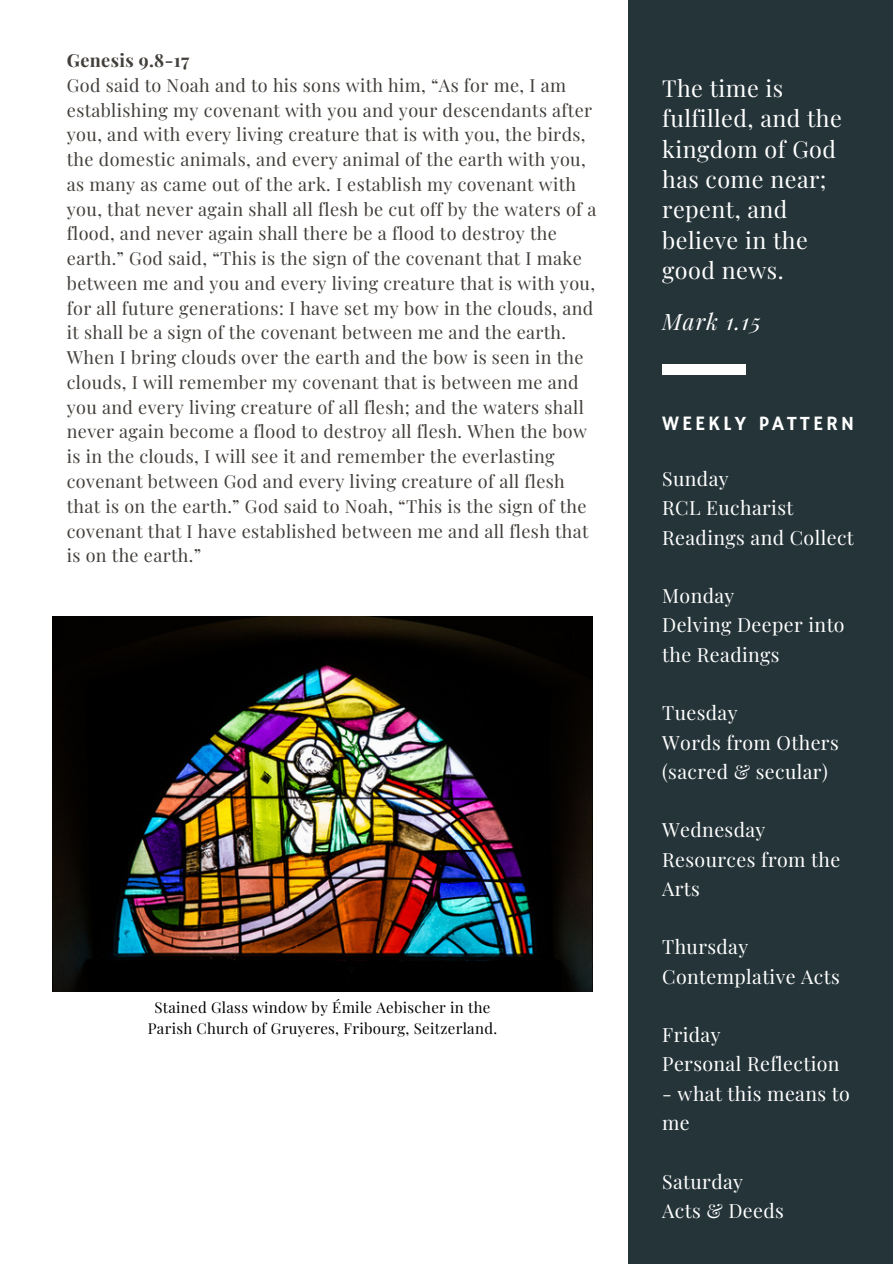
<style>
.page{position:relative;width:893px;height:1264px;background:#fff}
.page>*{position:absolute;margin:0;border:0;box-sizing:border-box;transform-origin:0 0}
.t1{font:23.25px/30.3px "Playfair Display";letter-spacing:.02em;color:#fff}
.t2{font:italic 22.5px "Playfair Display";letter-spacing:.05em;color:#fff}
.t3{font:20.4px "Hammersmith One";letter-spacing:.14em;color:#fff}
.t4{font:19.5px/29.2px "Playfair Display";letter-spacing:.02em;color:#fff}
.t5{font:18px/24.8px "Playfair Display";letter-spacing:.02em;color:#423e3a}
.t6{font:15px "Playfair Display";letter-spacing:.02em;color:#000}
.s1{font-weight:700}
</style>
<div class="page">
<div style="left:629px;top:0;width:263px;height:1263px;background:#253439"></div>
<div style="left:662px;top:365px;width:83px;height:10px;background:#fff"></div>
<img style="left:53px;top:616px;width:539px;height:375px">
<p class="t5" style="left:67px;top:47px;width:531px"><span class="s1">Genesis 9.8-17<br></span>God said to Noah and to his sons with him, “As for me, I am establishing my covenant with you and your descendants after you, and with every living creature that is with you, the birds, the domestic animals, and every animal of the earth with you, as many as came out of the ark. I establish my covenant with you, that never again shall all flesh be cut off by the waters of a flood, and never again shall there be a flood to destroy the earth.” God said, “This is the sign of the covenant that I make between me and you and every living creature that is with you, for all future generations: I have set my bow in the clouds, and it shall be a sign of the covenant between me and the earth.<br>When I bring clouds over the earth and the bow is seen in the clouds, I will remember my covenant that is between me and you and every living creature of all flesh; and the waters shall never again become a flood to destroy all flesh. When the bow is in the clouds, I will see it and remember the everlasting covenant between God and every living creature of all flesh that is on the earth.” God said to Noah, “This is the sign of the covenant that I have established between me and all flesh that is on the earth.”</p>
<h3 class="t6" style="left:154px;top:997px;width:337px">Stained Glass window by Émile Aebischer in the</h3>
<h3 class="t6" style="left:148px;top:1017px;width:351px">Parish Church of Gruyeres, Fribourg, Seitzerland.</h3>
<p class="t1" style="left:662px;top:72px;width:181px">The time is fulfilled, and the kingdom of God has come near; repent, and believe in the good news.</p>
<p class="t2" style="left:662px;top:306px;width:100px">Mark 1.15</p>
<p class="t3" style="left:662px;top:411px;width:194px">WEEKLY PATTERN</p>
<h1 class="t4" style="left:662px;top:463px;width:193px">Sunday<br>RCL Eucharist<br>Readings and Collect</h1>
<h1 class="t4" style="left:662px;top:580px;width:184px">Monday<br>Delving Deeper into the Readings</h1>
<p class="t4" style="left:662px;top:697px;width:178px">Tuesday<br>Words from Others (sacred &amp; secular)</p>
<h2 class="t4" style="left:662px;top:814px;width:179px">Wednesday<br>Resources from the<br>Arts</h2>
<h3 class="t4" style="left:662px;top:931px;width:179px">Thursday<br>Contemplative Acts</h3>
<h3 class="t4" style="left:662px;top:1019px;width:179px">Friday<br>Personal Reflection</h3>
<h3 class="t4" style="left:662px;top:1077px;width:189px">- what this means to me</h3>
<h3 class="t4" style="left:662px;top:1165px;width:123px">Saturday<br>Acts &amp; Deeds</h3>
</div>
